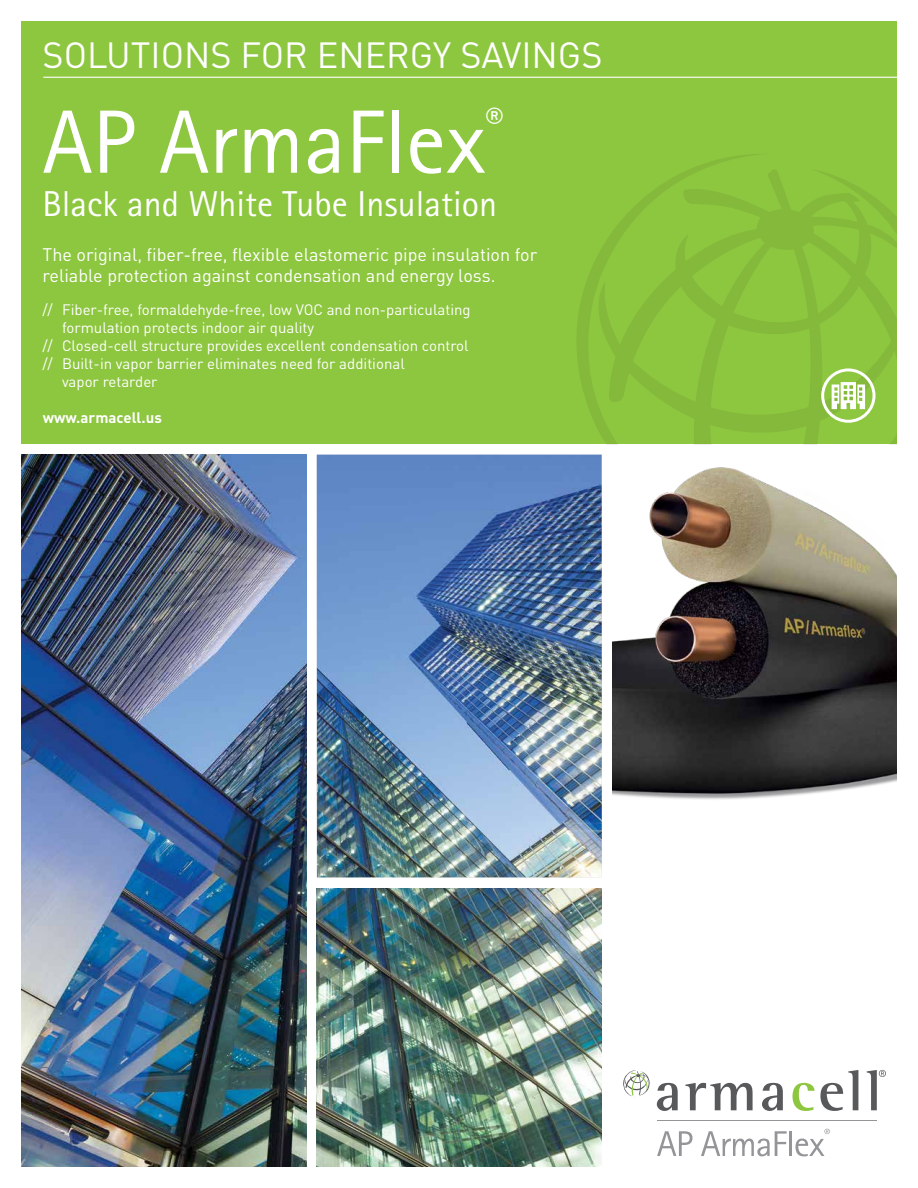
<style>
.page{position:relative;width:918px;height:1188px;background:#fff}
.page>*{position:absolute;margin:0;border:0;box-sizing:border-box;transform-origin:0 0}
.t1{font:90px "Rotis Sans Serif Pro";color:#fff}
.t2{font:36px "Rotis Sans Serif Pro";color:#fff}
.t3{font:36px "DINOT";color:#fff}
.t4{font:34.95px "Rotis Sans Serif Pro";color:#fff}
.t5{font:18px/21px "DINOT";color:#fff}
.t6{font:15px "DIN Pro";color:#fff}
.t7{font:700 15px "DIN Pro";color:#fff}
</style>
<div class="page">
<svg style="left:657px;top:1083px;width:21px;height:28px"></svg>
<svg style="left:685px;top:1083px;width:68px;height:27px"></svg>
<svg style="left:762px;top:1083px;width:21px;height:28px"></svg>
<svg style="left:793px;top:1070px;width:65px;height:41px"></svg>
<svg style="left:867px;top:1070px;width:19px;height:40px"></svg>
<svg style="left:623px;top:1070px;width:27px;height:27px"></svg>
<svg style="left:657px;top:1131px;width:35px;height:25px"></svg>
<svg style="left:701px;top:1131px;width:86px;height:25px"></svg>
<hr style="left:789px;top:1131px;width:3px;height:25px;background:#939598">
<svg style="left:796px;top:1129px;width:34px;height:27px"></svg>
<hr style="left:657px;top:1121px;width:220px;height:1px;background:#939598">
<img style="left:21px;top:455px;width:285px;height:712px">
<img style="left:317px;top:455px;width:285px;height:422px">
<img style="left:612px;top:467px;width:285px;height:333px">
<img style="left:317px;top:888px;width:285px;height:279px">
<div style="left:21px;top:21px;width:876px;height:423px;background:#8dc63f"></div>
<svg style="left:577px;top:154px;width:180px;height:256px"></svg>
<svg style="left:590px;top:167px;width:307px;height:277px"></svg>
<hr style="left:43px;top:77px;width:861px;height:1px;background:#fff">
<svg style="left:821px;top:368px;width:54px;height:55px"></svg>
<h2 class="t3" style="left:43px;top:33px;width:562px">SOLUTIONS FOR ENERGY SAVINGS</h2>
<h1 class="t1" style="left:43px;top:89px;width:445px">AP ArmaFlex</h1>
<h3 class="t4" style="left:486px;top:99px;width:19px">®</h3>
<h2 class="t2" style="left:43px;top:183px;width:456px">Black and White Tube Insulation</h2>
<p class="t5" style="left:43px;top:244px;width:496px">The original, fiber-free, flexible elastomeric pipe insulation for reliable protection against condensation and energy loss.</p>
<p class="t6" style="left:43px;top:298px;width:430px">// Fiber-free, formaldehyde-free, low VOC and non-particulating</p>
<p class="t6" style="left:62px;top:316px;width:254px">formulation protects indoor air quality</p>
<p class="t6" style="left:43px;top:334px;width:428px">// Closed-cell structure provides excellent condensation control</p>
<p class="t6" style="left:43px;top:352px;width:364px">// Built-in vapor barrier eliminates need for additional</p>
<p class="t6" style="left:62px;top:370px;width:97px">vapor retarder</p>
<p class="t7" style="left:43px;top:405px;width:121px">www.armacell.us</p>
</div>
